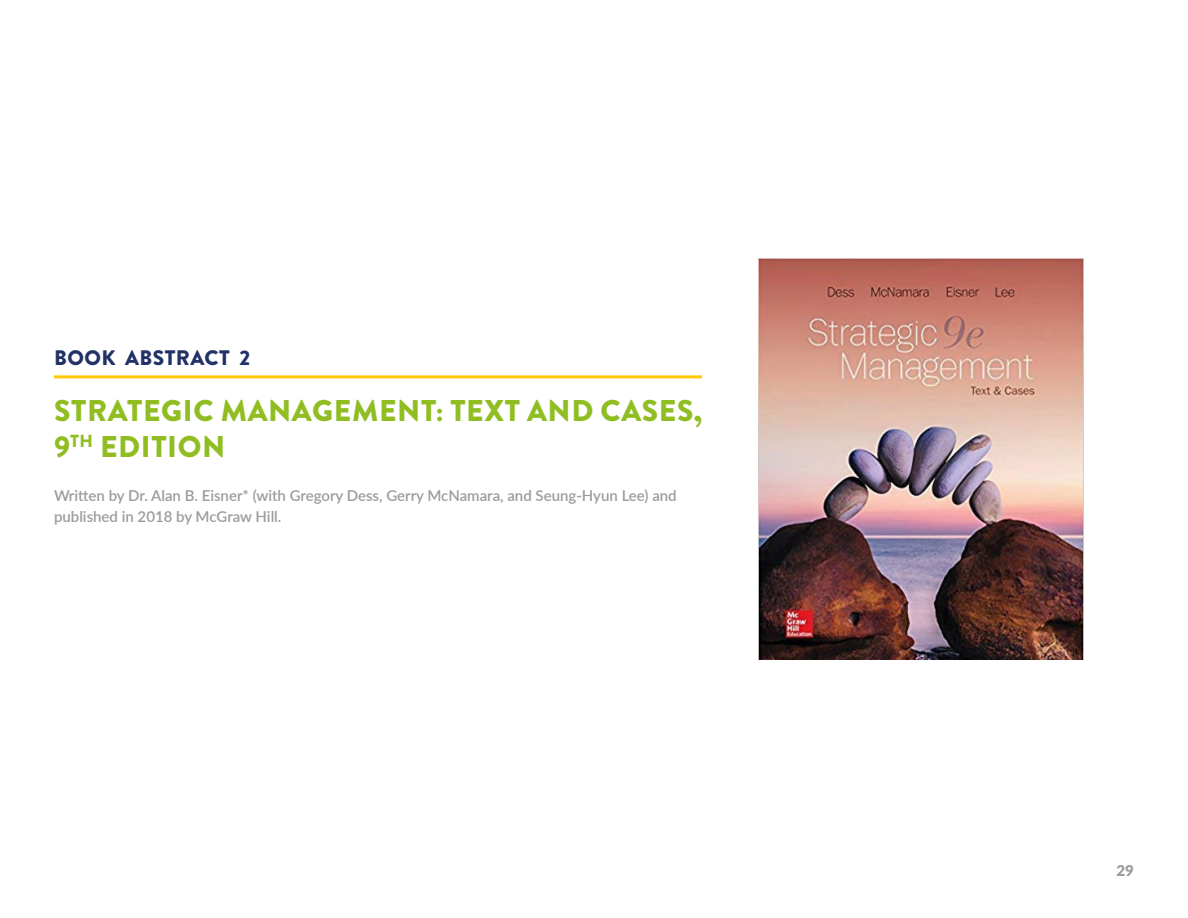
<style>
.page{position:relative;width:1188px;height:918px;background:#fff}
.page>*{position:absolute;margin:0;border:0;box-sizing:border-box;transform-origin:0 0}
.t1{font:900 30px/36px "Brandon Grotesque";letter-spacing:.02em;color:#90be22}
.t2{font:900 21px "Brandon Grotesque";letter-spacing:.02em;color:#223166}
.t3{font:600 15px/21px "Lato";color:#9d9b9b}
.t4{font:900 15px "Lato";color:#9d9b9b}
</style>
<div class="page">
<hr style="left:54px;top:375px;width:648px;height:3px;background:#fec905">
<img style="left:758px;top:259px;width:325px;height:401px">
<p class="t2" style="left:54px;top:342px;width:198px">BOOK ABSTRACT 2</p>
<p class="t1" style="left:54px;top:393px;width:650px">STRATEGIC MANAGEMENT: TEXT AND CASES,<br>9<sup>TH</sup> EDITION</p>
<p class="t3" style="left:54px;top:485px;width:624px">Written by Dr. Alan B. Eisner* (with Gregory Dess, Gerry McNamara, and Seung-Hyun Lee) and published in 2018 by McGraw Hill.</p>
<p class="t4" style="left:1117px;top:859px;width:19px">29</p>
</div>
